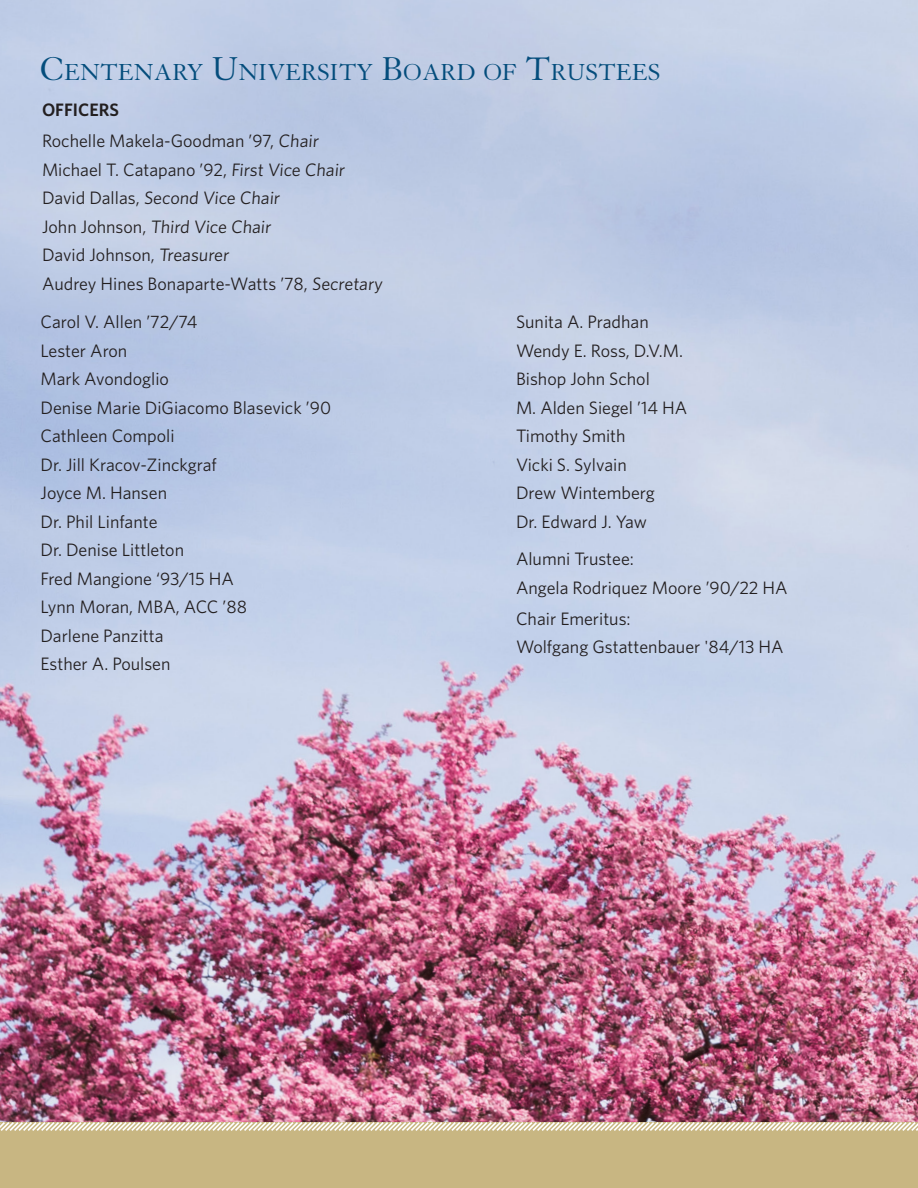
<style>
.page{position:relative;width:918px;height:1188px;background:#fff}
.page>*{position:absolute;margin:0;border:0;box-sizing:border-box;transform-origin:0 0}
.t1{font:25.2px "Granjon";color:#044d7c}
.t2{font:18px "Whitney";color:#231f20}
.t3{font:600 18px "Whitney";color:#231f20}
.s1{font-size:36px}
</style>
<div class="page">
<img style="left:0;top:0;width:918px;height:1120px">
<div style="left:0;top:1123px;width:918px;height:65px;background:#c8b682"></div>
<svg style="left:0;top:1120px;width:918px;height:11px"></svg>
<p class="t1" style="left:40px;top:59px;width:620px"><span class="s1">C</span>ENTENARY <span class="s1">U</span>NIVERSITY <span class="s1">B</span>OARD OF <span class="s1">T</span>RUSTEES</p>
<p class="t3" style="left:42px;top:99px;width:79px">OFFICERS</p>
<p class="t2" style="left:42px;top:130px;width:280px">Rochelle Makela-Goodman ’97, Chair</p>
<p class="t2" style="left:42px;top:159px;width:306px">Michael T. Catapano ’92, First Vice Chair</p>
<p class="t2" style="left:42px;top:187px;width:241px">David Dallas, Second Vice Chair</p>
<p class="t2" style="left:42px;top:216px;width:232px">John Johnson, Third Vice Chair</p>
<p class="t2" style="left:42px;top:244px;width:190px">David Johnson, Treasurer</p>
<p class="t2" style="left:42px;top:273px;width:344px">Audrey Hines Bonaparte-Watts ’78, Secretary</p>
<p class="t2" style="left:40px;top:311px;width:158px">Carol V. Allen ’72/74</p>
<p class="t2" style="left:40px;top:340px;width:88px">Lester Aron</p>
<p class="t2" style="left:40px;top:368px;width:130px">Mark Avondoglio</p>
<p class="t2" style="left:40px;top:397px;width:292px">Denise Marie DiGiacomo Blasevick ’90</p>
<p class="t2" style="left:40px;top:425px;width:136px">Cathleen Compoli</p>
<p class="t2" style="left:40px;top:454px;width:178px">Dr. Jill Kracov-Zinckgraf</p>
<p class="t2" style="left:40px;top:482px;width:128px">Joyce M. Hansen</p>
<p class="t2" style="left:40px;top:511px;width:119px">Dr. Phil Linfante</p>
<p class="t2" style="left:40px;top:539px;width:145px">Dr. Denise Littleton</p>
<p class="t2" style="left:40px;top:568px;width:195px">Fred Mangione ‘93/15 HA</p>
<p class="t2" style="left:40px;top:596px;width:208px">Lynn Moran, MBA, ACC ’88</p>
<p class="t2" style="left:40px;top:625px;width:125px">Darlene Panzitta</p>
<p class="t2" style="left:40px;top:653px;width:132px">Esther A. Poulsen</p>
<p class="t2" style="left:516px;top:311px;width:134px">Sunita A. Pradhan</p>
<p class="t2" style="left:516px;top:340px;width:169px">Wendy E. Ross, D.V.M.</p>
<p class="t2" style="left:516px;top:368px;width:135px">Bishop John Schol</p>
<p class="t2" style="left:516px;top:397px;width:173px">M. Alden Siegel ’14 HA</p>
<p class="t2" style="left:516px;top:425px;width:111px">Timothy Smith</p>
<p class="t2" style="left:516px;top:454px;width:112px">Vicki S. Sylvain</p>
<p class="t2" style="left:516px;top:482px;width:140px">Drew Wintemberg</p>
<p class="t2" style="left:516px;top:511px;width:132px">Dr. Edward J. Yaw</p>
<p class="t2" style="left:516px;top:548px;width:119px">Alumni Trustee:</p>
<p class="t2" style="left:516px;top:577px;width:273px">Angela Rodriquez Moore ’90/22 HA</p>
<p class="t2" style="left:516px;top:608px;width:116px">Chair Emeritus:</p>
<p class="t2" style="left:516px;top:636px;width:269px">Wolfgang Gstattenbauer '84/13 HA</p>
</div>
